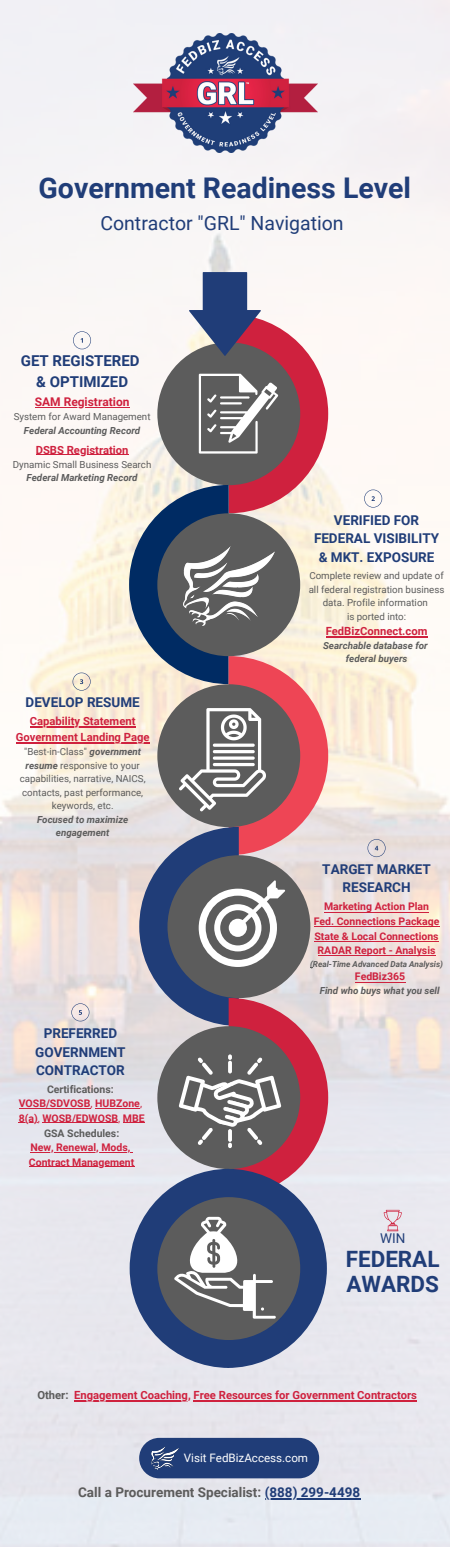
<style>
.page{position:relative;width:450px;height:1547px;background:#fff}
.page>*{position:absolute;margin:0;border:0;box-sizing:border-box;transform-origin:0 0}
.t1{font:700 28.5px "Roboto";color:#203d78}
.t2{font:700 22.5px/25.3px "Roboto";color:#203d78}
.t3{font:19.5px "Roboto";color:#203d78}
.t4{font:700 15px/20.9px "Roboto";color:#203d78;text-align:center}
.t5{font:700 13.5px/18.6px "Roboto";color:#203d78;text-align:center}
.t6{font:700 13.5px "Roboto";color:#5c5c5c}
.t7{font:13.5px "Roboto";color:#203d78}
.t8{font:700 12px "Roboto";color:#cf213e}
.t9{font:11.62px "Roboto";color:#fff}
.t10{font:700 11.25px/15.8px "Roboto";color:#cf213e;text-align:center}
.t11{font:700 10.5px/14.6px "Roboto";color:#cf213e;text-align:center}
.t12{font:9.75px/13.5px "Roboto";color:#5c5c5c;text-align:center}
.t13{font:italic 700 9.75px/13.5px "Roboto";color:#5c5c5c;text-align:center}
.t14{font:italic 700 8.25px "Roboto";color:#5c5c5c}
.s1{font-weight:700;font-style:italic}
.s2{color:#5c5c5c}
.s3{font-weight:400}
.s4{color:#203d78}
</style>
<div class="page">
<img style="left:0;top:0;width:450px;height:1547px">
<img style="left:133px;top:33px;width:184px;height:119px">
<svg style="left:73px;top:331px;width:18px;height:18px"></svg>
<svg style="left:364px;top:490px;width:18px;height:18px"></svg>
<svg style="left:73px;top:673px;width:18px;height:18px"></svg>
<svg style="left:368px;top:839px;width:18px;height:18px"></svg>
<svg style="left:71px;top:1003px;width:18px;height:18px"></svg>
<div style="left:139px;top:1438px;width:180px;height:40px;background:#203d78;border-radius:20px"></div>
<img style="left:151px;top:1446px;width:27px;height:24px">
<svg style="left:384px;top:1210px;width:18px;height:21px"></svg>
<hr style="left:35px;top:407px;width:95px;height:1px;background:#cf213e">
<hr style="left:36px;top:454px;width:93px;height:1px;background:#cf213e">
<hr style="left:326px;top:636px;width:102px;height:1px;background:#cf213e">
<hr style="left:30px;top:726px;width:106px;height:1px;background:#cf213e">
<hr style="left:16px;top:742px;width:134px;height:1px;background:#cf213e">
<hr style="left:19px;top:1108px;width:71px;height:1px;background:#cf213e">
<hr style="left:95px;top:1108px;width:45px;height:1px;background:#cf213e">
<svg style="left:19px;top:1123px;width:19px;height:1px"></svg>
<hr style="left:42px;top:1123px;width:76px;height:1px;background:#cf213e">
<hr style="left:30px;top:1152px;width:101px;height:1px;background:#cf213e">
<hr style="left:29px;top:1166px;width:105px;height:1px;background:#cf213e">
<hr style="left:74px;top:1400px;width:114px;height:1px;background:#cf213e">
<hr style="left:194px;top:1400px;width:223px;height:1px;background:#cf213e">
<hr style="left:265px;top:1498px;width:95px;height:1px;background:#203d78">
<hr style="left:324px;top:912px;width:105px;height:1px;background:#cf213e">
<hr style="left:314px;top:926px;width:125px;height:1px;background:#cf213e">
<hr style="left:315px;top:941px;width:124px;height:1px;background:#cf213e">
<hr style="left:318px;top:956px;width:118px;height:1px;background:#cf213e">
<svg style="left:123px;top:272px;width:205px;height:1096px;background:#988a94"></svg>
<hr style="left:355px;top:982px;width:50px;height:1px;background:#cf213e">
<h1 class="t1" style="left:39px;top:172px;width:374px">Government Readiness Level</h1>
<h3 class="t3" style="left:100px;top:212px;width:245px">Contractor "GRL" Navigation</h3>
<h3 class="t4" style="left:21px;top:351px;width:120px">GET REGISTERED &amp; OPTIMIZED</h3>
<p class="t8" style="left:35px;top:395px;width:96px">SAM Registration</p>
<p class="t12" style="left:14px;top:410px;width:138px">System for Award Management</p>
<p class="t13" style="left:24px;top:423px;width:118px">Federal Accounting Record</p>
<p class="t10" style="left:36px;top:442px;width:94px">DSBS Registration</p>
<p class="t12" style="left:13px;top:457px;width:140px">Dynamic Small Business Search</p>
<p class="t13" style="left:27px;top:471px;width:113px">Federal Marketing Record</p>
<h3 class="t5" style="left:26px;top:693px;width:116px">DEVELOP RESUME</h3>
<p class="t10" style="left:16px;top:714px;width:135px">Capability Statement<br>Government Landing Page</p>
<p class="t12" style="left:20px;top:745px;width:127px">"Best-in-Class" <span class="s1">government resume</span> responsive to your capabilities, narrative, NAICS, contacts, past performance, keywords, etc.</p>
<p class="t13" style="left:37px;top:812px;width:93px">Focused to maximize engagement</p>
<h3 class="t5" style="left:35px;top:1024px;width:92px">PREFERRED<br>GOVERNMENT<br>CONTRACTOR</h3>
<p class="t11" style="left:19px;top:1082px;width:127px"><span class="s2">Certifications:<br></span>VOSB/SDVOSB<span class="s3">,</span> HUBZone<span class="s3">,<br></span>8(a)<span class="s3">,</span> WOSB/EDWOSB<span class="s3">,</span> MBE<br><span class="s2">GSA Schedules:</span></p>
<p class="t11" style="left:29px;top:1140px;width:107px;text-align:left">New, Renewal, Mods,<br>Contract Management</p>
<h3 class="t5" style="left:314px;top:511px;width:127px">VERIFIED FOR<br>FEDERAL VISIBILITY &amp; MKT. EXPOSURE</h3>
<p class="t12" style="left:309px;top:569px;width:137px">Complete review and update of all federal registration business data. Profile information<br>is ported into:</p>
<p class="t10" style="left:326px;top:623px;width:103px">FedBizConnect.com</p>
<p class="t13" style="left:323px;top:639px;width:106px">Searchable database for federal buyers</p>
<h3 class="t5" style="left:322px;top:860px;width:110px">TARGET MARKET<br>RESEARCH</h3>
<p class="t11" style="left:314px;top:899px;width:127px">Marketing Action Plan<br>Fed. Connections Package<br>State &amp; Local Connections<br>RADAR Report - Analysis</p>
<p class="t14" style="left:310px;top:959px;width:134px">(Real-Time Advanced Data Analysis)</p>
<p class="t11" style="left:355px;top:969px;width:52px">FedBiz365</p>
<p class="t13" style="left:320px;top:984px;width:121px">Find who buys what you sell</p>
<h3 class="t7" style="left:380px;top:1231px;width:27px">WIN</h3>
<h2 class="t2" style="left:346px;top:1247px;width:95px">FEDERAL<br>AWARDS</h2>
<p class="t10" style="left:37px;top:1387px;width:381px"><span class="s2">Other:</span> Engagement Coaching, Free Resources for Government Contractors</p>
<p class="t9" style="left:184px;top:1451px;width:126px">Visit FedBizAccess.com</p>
<h3 class="t6" style="left:78px;top:1484px;width:284px">Call a Procurement Specialist: <span class="s4">(888) 299-4498</span></h3>
</div>
